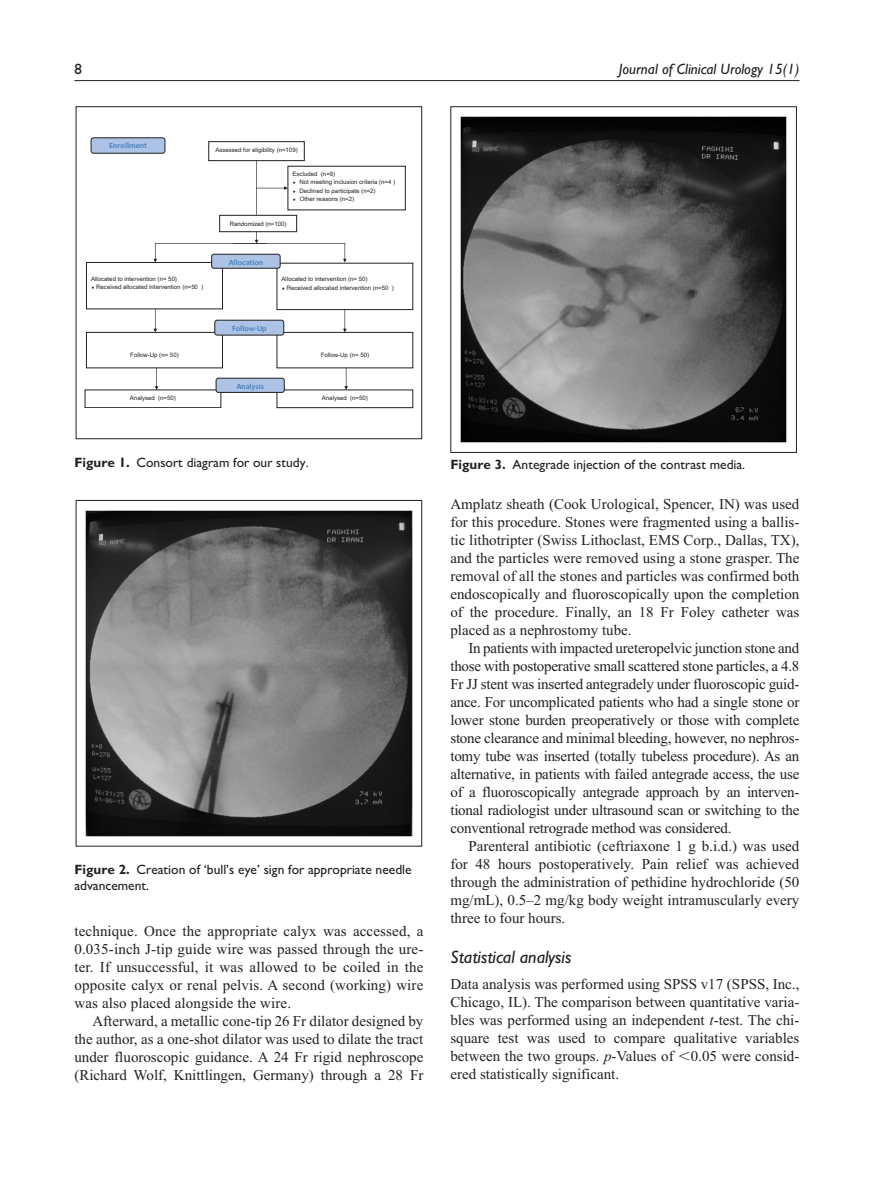
<style>
.page{position:relative;width:893px;height:1191px;background:#fff}
.page>*{position:absolute;margin:0;border:0;box-sizing:border-box;transform-origin:0 0}
.t1{font:italic 500 18px "Gill Sans MT Pro";color:#231f20}
.t2{font:15px/18px "Times New Roman";color:#231f20;text-align:justify}
.t3{font:italic 500 15px "Gill Sans MT Pro";color:#231f20}
.t4{font:500 15px "Gill Sans MT Pro";color:#231f20}
.t5{font:500 13.5px/15.8px "Gill Sans MT Pro";color:#231f20}
.t6{font:700 7.95px "Candara";color:#4a81bf}
.t7{font:6.15px/8.1px "Arial";color:#231f20}
.s1{font-weight:700}
.s2{font-style:italic}
</style>
<div class="page">
<hr style="left:74px;top:80px;width:725px;height:1px;background:#231f20">
<div style="left:208px;top:141px;width:97px;height:20px;background:#fff;border:1px solid #231f20"></div>
<div style="left:85px;top:389px;width:136px;height:19px;border:1px solid #231f20"></div>
<div style="left:86px;top:332px;width:137px;height:36px;background:#fff;border:1px solid #231f20"></div>
<div style="left:86px;top:262px;width:137px;height:47px;background:#fff;border:1px solid #231f20"></div>
<div style="left:277px;top:332px;width:136px;height:36px;background:#fff;border:1px solid #231f20"></div>
<div style="left:277px;top:263px;width:136px;height:47px;background:#fff;border:1px solid #231f20"></div>
<div style="left:277px;top:389px;width:136px;height:19px;background:#fff;border:1px solid #231f20"></div>
<div style="left:212px;top:254px;width:68px;height:14px;background:#acc3e5;border-radius:2px"></div>
<div style="left:211px;top:254px;width:69px;height:14px;border:1px solid #231f20;border-radius:2px"></div>
<div style="left:216px;top:378px;width:68px;height:14px;background:#acc3e5;border-radius:2px"></div>
<div style="left:216px;top:378px;width:69px;height:15px;border:1px solid #231f20;border-radius:2px"></div>
<div style="left:215px;top:320px;width:69px;height:15px;background:#acc3e5;border-radius:2px"></div>
<div style="left:214px;top:320px;width:70px;height:15px;border:1px solid #231f20;border-radius:2px"></div>
<svg style="left:153px;top:308px;width:4px;height:24px"></svg>
<svg style="left:343px;top:309px;width:4px;height:23px"></svg>
<svg style="left:155px;top:367px;width:3px;height:23px"></svg>
<svg style="left:344px;top:367px;width:4px;height:23px"></svg>
<svg style="left:153px;top:160px;width:194px;height:102px"></svg>
<div style="left:91px;top:138px;width:74px;height:15px;background:#acc3e5;border-radius:3px"></div>
<div style="left:91px;top:137px;width:74px;height:16px;border:1px solid #231f20;border-radius:3px"></div>
<div style="left:76px;top:106px;width:346px;height:333px;border:1px solid #231f20"></div>
<img style="left:85px;top:510px;width:328px;height:327px">
<div style="left:76px;top:500px;width:346px;height:346px;border:1px solid #231f20"></div>
<img style="left:460px;top:116px;width:327px;height:327px">
<div style="left:450px;top:106px;width:347px;height:347px;border:1px solid #231f20"></div>
<p class="t4" style="left:74px;top:60px;width:9px">8</p>
<p class="t3" style="left:619px;top:60px;width:182px">Journal of Clinical Urology 15(1)</p>
<p class="t6" style="left:109px;top:141px;width:39px">Enrollment</p>
<p class="t7" style="left:215px;top:146px;width:84px">Assessed for eligibility (n=109)</p>
<p class="t7" style="left:293px;top:170px;width:104px">Excluded (n=9)<br>♦ Not meeting inclusion criteria (n=4 ) ♦ Declined to participate (n=2)<br>♦ Other reasons (n=2)</p>
<p class="t7" style="left:230px;top:219px;width:58px">Randomized (n=100)</p>
<p class="t7" style="left:91px;top:274px;width:114px;line-height:8.7px">Allocated to intervention (n= 50)<br>♦ Received allocated intervention (n=50 )</p>
<p class="t6" style="left:229px;top:257px;width:36px">Allocation</p>
<p class="t7" style="left:282px;top:275px;width:114px;line-height:8.7px">Allocated to intervention (n= 50)<br>♦ Received allocated intervention (n=50 )</p>
<p class="t7" style="left:130px;top:350px;width:50px">Follow-Up (n= 50)</p>
<p class="t7" style="left:130px;top:394px;width:48px">Analysed (n=50)</p>
<p class="t6" style="left:232px;top:323px;width:36px">Follow-Up</p>
<p class="t6" style="left:236px;top:381px;width:29px">Analysis</p>
<p class="t7" style="left:321px;top:350px;width:50px">Follow-Up (n= 50)</p>
<p class="t7" style="left:322px;top:394px;width:48px">Analysed (n=50)</p>
<p class="t5" style="left:74px;top:454px;width:236px"><span class="s1">Figure 1.</span> Consort diagram for our study.</p>
<p class="t5" style="left:74px;top:861px;width:339px"><span class="s1">Figure 2.</span> Creation of ‘bull’s eye’ sign for appropriate needle advancement.</p>
<p class="t2" style="left:74px;top:921px;width:351px">technique. Once the appropriate calyx was accessed, a 0.035-inch J-tip guide wire was passed through the ure&shy;ter. If unsuccessful, it was allowed to be coiled in the opposite calyx or renal pelvis. A second (working) wire was also placed alongside the wire.</p>
<p class="t2" style="left:74px;top:1011px;width:351px;text-indent:18px">Afterward, a metallic cone-tip 26 Fr dilator designed by the author, as a one-shot dilator was used to dilate the tract under fluoroscopic guidance. A 24 Fr rigid nephroscope (Richard Wolf, Knittlingen, Germany) through a 28 Fr</p>
<p class="t5" style="left:450px;top:456px;width:296px"><span class="s1">Figure 3.</span> Antegrade injection of the contrast media.</p>
<p class="t2" style="left:450px;top:495px;width:351px">Amplatz sheath (Cook Urological, Spencer, IN) was used for this procedure. Stones were fragmented using a ballis&shy;tic lithotripter (Swiss Lithoclast, EMS Corp., Dallas, TX), and the particles were removed using a stone grasper. The removal of all the stones and particles was confirmed both endoscopically and fluoroscopically upon the completion of the procedure. Finally, an 18 Fr Foley catheter was placed as a nephrostomy tube.</p>
<p class="t2" style="left:450px;top:639px;width:351px;text-indent:18px">In patients with impacted ureteropelvic junction stone and those with postoperative small scattered stone particles, a 4.8<br>Fr JJ stent was inserted antegradely under fluoroscopic guid&shy;ance. For uncomplicated patients who had a single stone or lower stone burden preoperatively or those with complete stone clearance and minimal bleeding, however, no nephros&shy;tomy tube was inserted (totally tubeless procedure). As an alternative, in patients with failed antegrade access, the use of a fluoroscopically antegrade approach by an interven&shy;tional radiologist under ultrasound scan or switching to the conventional retrograde method was considered.</p>
<p class="t2" style="left:450px;top:837px;width:350px;text-indent:18px">Parenteral antibiotic (ceftriaxone 1 g b.i.d.) was used for 48 hours postoperatively. Pain relief was achieved through the administration of pethidine hydrochloride (50 mg/mL), 0.5–2 mg/kg body weight intramuscularly every three to four hours.</p>
<p class="t1" style="left:450px;top:946px;width:122px">Statistical analysis</p>
<p class="t2" style="left:450px;top:975px;width:351px">Data analysis was performed using SPSS v17 (SPSS, Inc., Chicago, IL). The comparison between quantitative varia&shy;bles was performed using an independent <span class="s2">t</span>-test. The chi&shy;square test was used to compare qualitative variables between the two groups. <span class="s2">p</span>-Values of 0.05 were consid&shy;ered statistically significant.</p>
</div>
